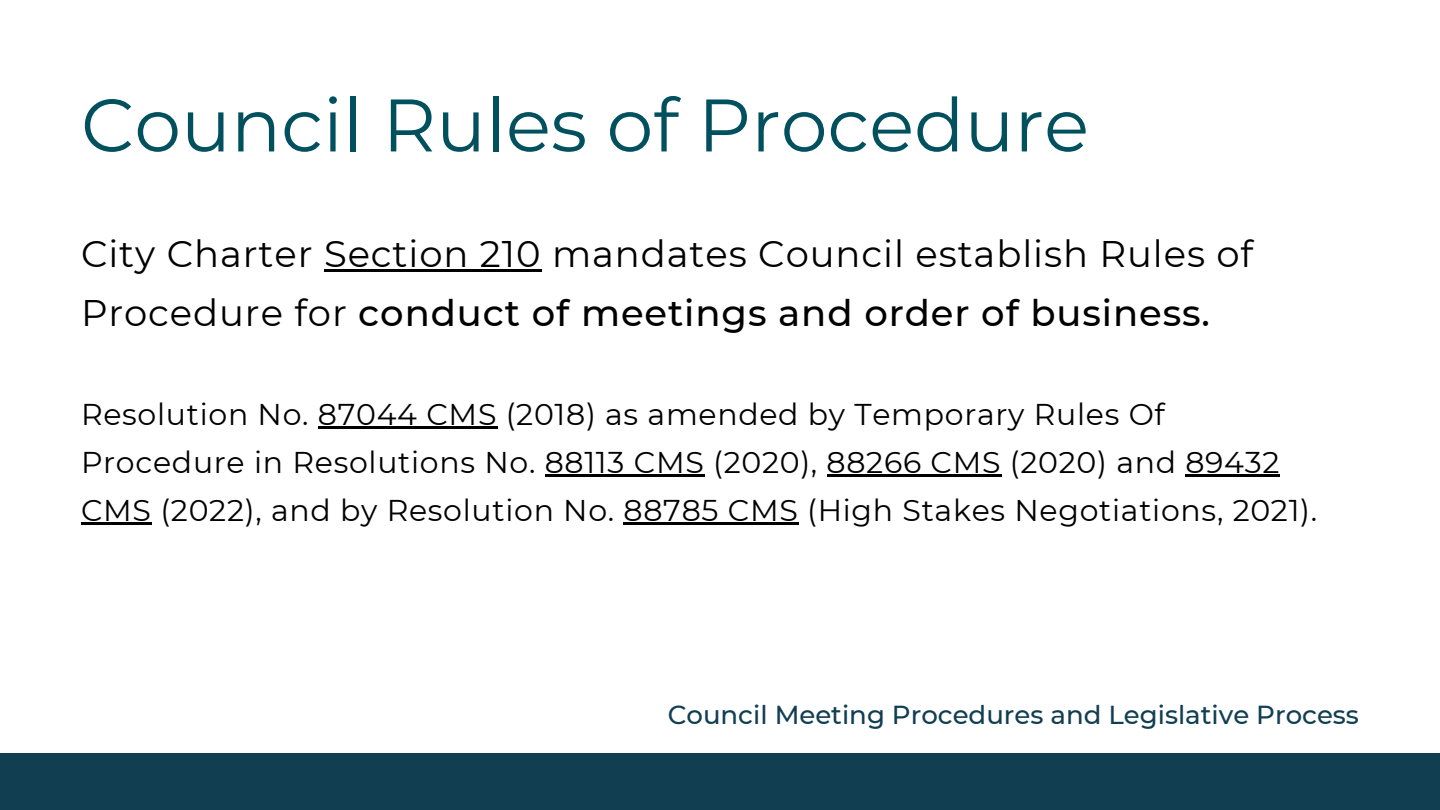
<style>
.page{position:relative;width:1440px;height:810px;background:#fff}
.page>*{position:absolute;margin:0;border:0;box-sizing:border-box;transform-origin:0 0}
.t1{font:74.3px "Montserrat";color:#00505e}
.t2{font:37px/59.2px "Montserrat";letter-spacing:.025em;color:#000}
.t3{font:30px/48px "Montserrat";letter-spacing:.025em;color:#000}
.t4{font:500 26px "Montserrat";color:#123e52}
.s1{font-weight:500}
</style>
<div class="page">
<div style="left:0;top:753px;width:1440px;height:56px;background:#123e52"></div>
<hr style="left:324px;top:269px;width:218px;height:3px;background:#000">
<hr style="left:318px;top:427px;width:179px;height:2px;background:#000">
<hr style="left:545px;top:475px;width:160px;height:2px;background:#000">
<hr style="left:827px;top:475px;width:174px;height:2px;background:#000">
<hr style="left:1185px;top:475px;width:95px;height:2px;background:#000">
<hr style="left:81px;top:523px;width:71px;height:2px;background:#000">
<hr style="left:624px;top:523px;width:175px;height:2px;background:#000">
<h1 class="t1" style="left:81px;top:80px;width:1010px">Council Rules of Procedure</h1>
<p class="t2" style="left:81px;top:224px;width:1174px">City Charter Section 210 mandates Council establish Rules of<br>Procedure for <span class="s1">conduct of meetings and order of business.</span></p>
<p class="t3" style="left:81px;top:391px;width:1238px">Resolution No. 87044 CMS (2018) as amended by Temporary Rules Of<br>Procedure in Resolutions No. 88113 CMS (2020), 88266 CMS (2020) and 89432<br>CMS (2022), and by Resolution No. 88785 CMS (High Stakes Negotiations, 2021).</p>
<p class="t4" style="left:668px;top:699px;width:693px">Council Meeting Procedures and Legislative Process</p>
</div>
